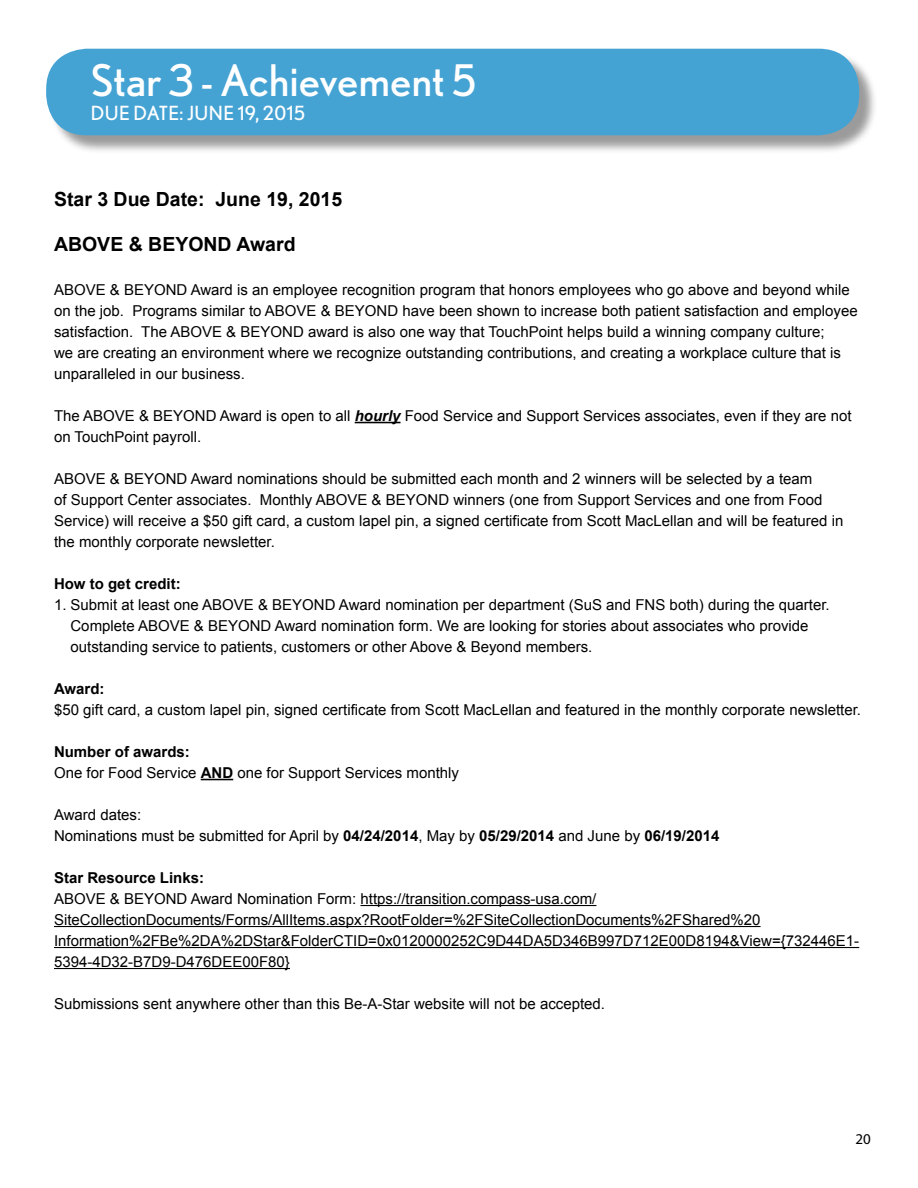
<style>
.page{position:relative;width:918px;height:1188px;background:#fff}
.page>*{position:absolute;margin:0;border:0;box-sizing:border-box;transform-origin:0 0}
.t1{font:43.5px "Nobel";color:#fff}
.t2{font:700 19.5px "Arial";color:#000}
.t3{font:19.5px "Nobel";letter-spacing:.02em;color:#fff}
.t4{font:15px/21px "Arial";color:#000}
.t5{font:700 15px "Arial";color:#000}
.t6{font:15px "Myriad Pro";color:#000}
.s1{font-weight:700;font-style:italic}
.s2{font-weight:700}
</style>
<div class="page">
<div style="left:48px;top:51px;width:830px;height:103px;background:#000;opacity:.4"></div>
<div style="left:46px;top:49px;width:813px;height:86px;background:#45a3d4;border-radius:40px"></div>
<hr style="left:355px;top:422px;width:46px;height:1px;background:#000">
<hr style="left:201px;top:779px;width:32px;height:1px;background:#000">
<hr style="left:360px;top:905px;width:236px;height:1px;background:#000">
<hr style="left:54px;top:926px;width:707px;height:1px;background:#000">
<hr style="left:54px;top:947px;width:805px;height:1px;background:#000">
<hr style="left:54px;top:968px;width:236px;height:1px;background:#000">
<h1 class="t1" style="left:91px;top:56px;width:387px">Star 3 - Achievement 5</h1>
<h2 class="t3" style="left:91px;top:101px;width:216px">Due Date: June 19, 2015</h2>
<h2 class="t2" style="left:54px;top:187px;width:290px">Star 3 Due Date: June 19, 2015</h2>
<h2 class="t2" style="left:54px;top:232px;width:243px">ABOVE &amp; BEYOND Award</h2>
<p class="t4" style="left:54px;top:279px;width:805px">ABOVE &amp; BEYOND Award is an employee recognition program that honors employees who go above and beyond while on the job. Programs similar to ABOVE &amp; BEYOND have been shown to increase both patient satisfaction and employee satisfaction. The ABOVE &amp; BEYOND award is also one way that TouchPoint helps build a winning company culture;<br>we are creating an environment where we recognize outstanding contributions, and creating a workplace culture that is unparalleled in our business.</p>
<p class="t4" style="left:54px;top:405px;width:799px">The ABOVE &amp; BEYOND Award is open to all <span class="s1">hourly</span> Food Service and Support Services associates, even if they are not on TouchPoint payroll.</p>
<p class="t4" style="left:54px;top:468px;width:791px">ABOVE &amp; BEYOND Award nominations should be submitted each month and 2 winners will be selected by a team<br>of Support Center associates. Monthly ABOVE &amp; BEYOND winners (one from Support Services and one from Food Service) will receive a $50 gift card, a custom lapel pin, a signed certificate from Scott MacLellan and will be featured in the monthly corporate newsletter.</p>
<p class="t5" style="left:54px;top:574px;width:128px">How to get credit:</p>
<p class="t4" style="left:70px;top:594px;width:761px;text-indent:-16px">1. Submit at least one ABOVE &amp; BEYOND Award nomination per department (SuS and FNS both) during the quarter.<br>Complete ABOVE &amp; BEYOND Award nomination form. We are looking for stories about associates who provide outstanding service to patients, customers or other Above &amp; Beyond members.</p>
<p class="t5" style="left:54px;top:679px;width:52px">Award:</p>
<p class="t4" style="left:54px;top:699px;width:809px">$50 gift card, a custom lapel pin, signed certificate from Scott MacLellan and featured in the monthly corporate newsletter.</p>
<p class="t4" style="left:54px;top:741px;width:407px"><span class="s2">Number of awards:<br></span>One for Food Service <span class="s2">AND</span> one for Support Services monthly</p>
<p class="t4" style="left:54px;top:804px;width:667px">Award dates:<br>Nominations must be submitted for April by <span class="s2">04/24/2014</span>, May by <span class="s2">05/29/2014</span> and June by <span class="s2">06/19/2014</span></p>
<p class="t5" style="left:54px;top:868px;width:152px">Star Resource Links:</p>
<p class="t4" style="left:54px;top:888px;width:807px">ABOVE &amp; BEYOND Award Nomination Form: https://transition.compass-usa.com/ SiteCollectionDocuments/Forms/AllItems.aspx?RootFolder=%2FSiteCollectionDocuments%2FShared%20<br>Information%2FBe%2DA%2DStar&amp;FolderCTID=0x0120000252C9D44DA5D346B997D712E00D8194&amp;View={732446E1- 5394-4D32-B7D9-D476DEE00F80}</p>
<p class="t4" style="left:54px;top:993px;width:553px">Submissions sent anywhere other than this Be-A-Star website will not be accepted.</p>
<p class="t6" style="left:855px;top:1130px;width:17px">20</p>
</div>
